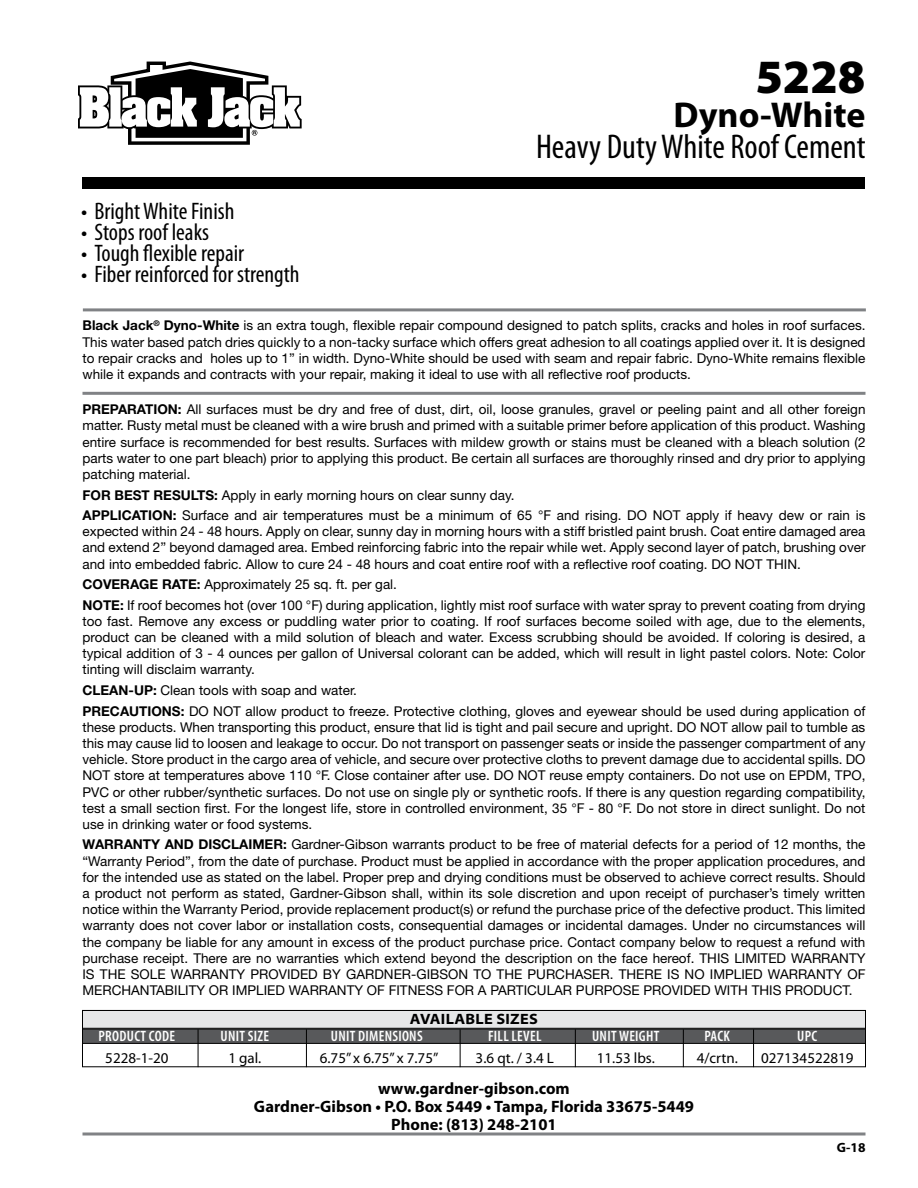
<style>
.page{position:relative;width:918px;height:1188px;background:#fff}
.page>*{position:absolute;margin:0;border:0;box-sizing:border-box;transform-origin:0 0}
.t1{font:900 48px "Myriad Pro";color:#000}
.t2{font:700 36px "Myriad Pro";color:#000}
.t3{font:condensed 34.5px "Myriad Pro";color:#000}
.t4{font:condensed 24px "Myriad Pro";color:#000}
.t5{font:700 16.5px/18px "Myriad Pro";color:#000;text-align:center}
.t6{font:15px "Myriad Pro";color:#000}
.t7{font:600 condensed 15px "Myriad Pro";letter-spacing:.02em;color:#fff}
.t8{font:700 semi-expanded 15px "Myriad Pro";letter-spacing:.02em;color:#000}
.t9{font:13.5px/16.2px "Helvetica Neue LT Std";color:#000;text-align:justify}
.t10{font:700 13.5px "Myriad Pro";color:#000}
.s1{font-weight:700}
</style>
<div class="page">
<div style="left:82px;top:1029px;width:784px;height:15px;background:#58595b;border:1px solid #000"></div>
<div style="left:82px;top:1010px;width:784px;height:19px;background:#e6e7e8;border:1px solid #000"></div>
<div style="left:82px;top:177px;width:784px;height:12px;background:#000"></div>
<svg style="left:78px;top:62px;width:224px;height:83px"></svg>
<div style="left:82px;top:1010px;width:784px;height:57px;border:1px solid #000"></div>
<hr style="left:82px;top:392px;width:784px;height:3px;background:#808285">
<svg style="left:82px;top:1132px;width:784px;height:4px;background:#9fa1a3"></svg>
<hr style="left:198px;top:1029px;width:1px;height:38px;background:#000">
<hr style="left:306px;top:1029px;width:1px;height:38px;background:#000">
<hr style="left:460px;top:1029px;width:1px;height:38px;background:#000">
<hr style="left:575px;top:1029px;width:1px;height:38px;background:#000">
<hr style="left:683px;top:1029px;width:1px;height:38px;background:#000">
<hr style="left:753px;top:1029px;width:1px;height:38px;background:#000">
<hr style="left:83px;top:308px;width:783px;height:3px;background:#808285">
<h1 class="t1" style="left:755px;top:44px;width:112px">5228</h1>
<h3 class="t4" style="left:81px;top:196px;width:155px">• Bright White Finish</h3>
<h3 class="t4" style="left:81px;top:217px;width:130px">• Stops roof leaks</h3>
<h3 class="t4" style="left:81px;top:238px;width:165px">• Tough flexible repair</h3>
<h3 class="t4" style="left:81px;top:259px;width:220px">• Fiber reinforced for strength</h3>
<h2 class="t2" style="left:673px;top:92px;width:194px">Dyno-White</h2>
<h3 class="t3" style="left:536px;top:126px;width:331px">Heavy Duty White Roof Cement</h3>
<p class="t9" style="left:82px;top:317px;width:785px"><span class="s1">Black Jack</span><sup>®</sup> <span class="s1">Dyno-White</span> is an extra tough, flexible repair compound designed to patch splits, cracks and holes in roof surfaces.<br>This water based patch dries quickly to a non-tacky surface which offers great adhesion to all coatings applied over it. It is designed to repair cracks and holes up to 1” in width. Dyno-White should be used with seam and repair fabric. Dyno-White remains flexible while it expands and contracts with your repair, making it ideal to use with all reflective roof products.</p>
<p class="t9" style="left:82px;top:401px;width:785px"><span class="s1">PREPARATION:</span> All surfaces must be dry and free of dust, dirt, oil, loose granules, gravel or peeling paint and all other foreign matter. Rusty metal must be cleaned with a wire brush and primed with a suitable primer before application of this product. Washing entire surface is recommended for best results. Surfaces with mildew growth or stains must be cleaned with a bleach solution (2 parts water to one part bleach) prior to applying this product. Be certain all surfaces are thoroughly rinsed and dry prior to applying patching material.</p>
<p class="t9" style="left:82px;top:484px;width:785px;line-height:20.5px"><span class="s1">FOR BEST RESULTS:</span> Apply in early morning hours on clear sunny day.<br><span class="s1">APPLICATION:</span> Surface and air temperatures must be a minimum of 65 °F and rising. DO NOT apply if heavy dew or rain is</p>
<p class="t9" style="left:82px;top:523px;width:785px">expected within 24 - 48 hours. Apply on clear, sunny day in morning hours with a stiff bristled paint brush. Coat entire damaged area and extend 2” beyond damaged area. Embed reinforcing fabric into the repair while wet. Apply second layer of patch, brushing over and into embedded fabric. Allow to cure 24 - 48 hours and coat entire roof with a reflective roof coating. DO NOT THIN.</p>
<p class="t9" style="left:82px;top:574px;width:785px;line-height:20.5px"><span class="s1">COVERAGE RATE:</span> Approximately 25 sq. ft. per gal.<br><span class="s1">NOTE:</span> If roof becomes hot (over 100 °F) during application, lightly mist roof surface with water spray to prevent coating from drying</p>
<p class="t9" style="left:82px;top:613px;width:785px">too fast. Remove any excess or puddling water prior to coating. If roof surfaces become soiled with age, due to the elements, product can be cleaned with a mild solution of bleach and water. Excess scrubbing should be avoided. If coloring is desired, a typical addition of 3 - 4 ounces per gallon of Universal colorant can be added, which will result in light pastel colors. Note: Color tinting will disclaim warranty.</p>
<p class="t9" style="left:82px;top:680px;width:784px;line-height:20.5px"><span class="s1">CLEAN-UP:</span> Clean tools with soap and water.<br><span class="s1">PRECAUTIONS:</span> DO NOT allow product to freeze. Protective clothing, gloves and eyewear should be used during application of</p>
<p class="t9" style="left:82px;top:719px;width:785px">these products. When transporting this product, ensure that lid is tight and pail secure and upright. DO NOT allow pail to tumble as this may cause lid to loosen and leakage to occur. Do not transport on passenger seats or inside the passenger compartment of any vehicle. Store product in the cargo area of vehicle, and secure over protective cloths to prevent damage due to accidental spills. DO NOT store at temperatures above 110 °F. Close container after use. DO NOT reuse empty containers. Do not use on EPDM, TPO, PVC or other rubber/synthetic surfaces. Do not use on single ply or synthetic roofs. If there is any question regarding compatibility, test a small section first. For the longest life, store in controlled environment, 35 °F - 80 °F. Do not store in direct sunlight. Do not use in drinking water or food systems.</p>
<p class="t9" style="left:82px;top:836px;width:785px"><span class="s1">WARRANTY AND DISCLAIMER:</span> Gardner-Gibson warrants product to be free of material defects for a period of 12 months, the “Warranty Period”, from the date of purchase. Product must be applied in accordance with the proper application procedures, and for the intended use as stated on the label. Proper prep and drying conditions must be observed to achieve correct results. Should a product not perform as stated, Gardner-Gibson shall, within its sole discretion and upon receipt of purchaser’s timely written notice within the Warranty Period, provide replacement product(s) or refund the purchase price of the defective product. This limited warranty does not cover labor or installation costs, consequential damages or incidental damages. Under no circumstances will the company be liable for any amount in excess of the product purchase price. Contact company below to request a refund with purchase receipt. There are no warranties which extend beyond the description on the face hereof. THIS LIMITED WARRANTY IS THE SOLE WARRANTY PROVIDED BY GARDNER-GIBSON TO THE PURCHASER. THERE IS NO IMPLIED WARRANTY OF MERCHANTABILITY OR IMPLIED WARRANTY OF FITNESS FOR A PARTICULAR PURPOSE PROVIDED WITH THIS PRODUCT.</p>
<p class="t8" style="left:410px;top:1009px;width:130px">AVAILABLE SIZES</p>
<p class="t7" style="left:98px;top:1027px;width:78px">PRODUCT CODE</p>
<p class="t7" style="left:221px;top:1027px;width:50px">UNIT SIZE</p>
<p class="t7" style="left:331px;top:1027px;width:93px">UNIT DIMENSIONS</p>
<p class="t7" style="left:488px;top:1027px;width:55px">FILL LEVEL</p>
<p class="t7" style="left:592px;top:1027px;width:69px">UNIT WEIGHT</p>
<p class="t7" style="left:705px;top:1027px;width:27px">PACK</p>
<p class="t7" style="left:797px;top:1027px;width:22px">UPC</p>
<p class="t6" style="left:105px;top:1049px;width:65px">5228-1-20</p>
<p class="t6" style="left:228px;top:1049px;width:34px">1 gal.</p>
<p class="t6" style="left:320px;top:1049px;width:120px">6.75” x 6.75” x 7.75”</p>
<p class="t6" style="left:476px;top:1049px;width:80px">3.6 qt. / 3.4 L</p>
<p class="t6" style="left:597px;top:1049px;width:60px">11.53 lbs.</p>
<p class="t6" style="left:697px;top:1049px;width:43px">4/crtn.</p>
<p class="t6" style="left:761px;top:1049px;width:94px">027134522819</p>
<p class="t5" style="left:254px;top:1079px;width:442px">www.gardner-gibson.com<br>Gardner-Gibson • P.O. Box 5449 • Tampa, Florida 33675-5449<br>Phone: (813) 248-2101</p>
<p class="t10" style="left:837px;top:1138px;width:30px">G-18</p>
</div>
